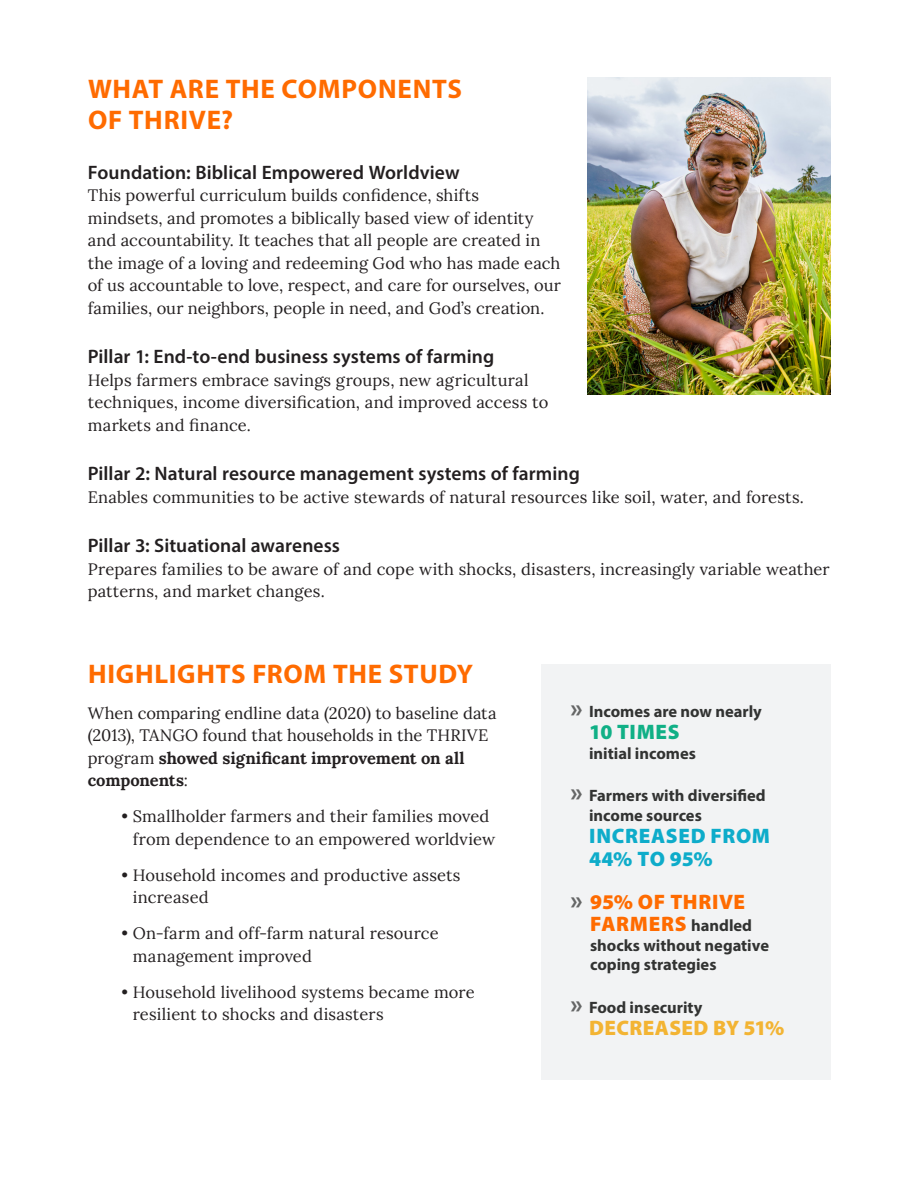
<style>
.page{position:relative;width:918px;height:1188px;background:#fff}
.page>*{position:absolute;margin:0;border:0;box-sizing:border-box;transform-origin:0 0}
.Large_Headlines{font:700 27px/31.5px "Myriad Pro";letter-spacing:.025em;color:#ff6b00}
.t1{font:900 21px/22.5px "Myriad Pro";letter-spacing:.03em;color:#ff6b00}
.t2{font:900 21px/22.5px "Myriad Pro";letter-spacing:.03em;color:#0eacca}
.t3{font:900 21px "Myriad Pro";letter-spacing:.015em;color:#f3b433}
.t4{font:900 21px "Myriad Pro";letter-spacing:.03em;color:#10b086}
.Subhead_in_body_copy{font:600 19.5px "Myriad Pro";letter-spacing:.005em;color:#231f20}
.Subhead_in_body_copy-2{font:16.5px/22.5px "Lora";letter-spacing:.005em;color:#231f20}
.Main_body_copy{font:16.5px/22.5px "Lora";letter-spacing:.005em;color:#231f20}
.t5{font:700 16.5px/19.5px "Myriad Pro";color:#323332}
.s1{font-weight:700}
.s2{font-size:26.25px;color:#656666}
.s3{font-weight:700;font-size:26.25px;color:#656666}
.s4{font-weight:700;font-size:16.5px;color:#323332}
</style>
<div class="page">
<div style="left:541px;top:664px;width:289px;height:416px;background:#f2f3f4"></div>
<img style="left:587px;top:77px;width:244px;height:317px">
<p class="Large_Headlines" style="left:88px;top:72px;width:376px">WHAT ARE THE COMPONENTS<br>OF THRIVE?</p>
<p class="Subhead_in_body_copy" style="left:88px;top:160px;width:373px">Foundation: Biblical Empowered Worldview</p>
<p class="Subhead_in_body_copy-2" style="left:88px;top:183px;width:475px">This powerful curriculum builds confidence, shifts<br>mindsets, and promotes a biblically based view of identity and accountability. It teaches that all people are created in the image of a loving and redeeming God who has made each of us accountable to love, respect, and care for ourselves, our families, our neighbors, people in need, and God’s creation.</p>
<p class="Subhead_in_body_copy" style="left:88px;top:344px;width:408px">Pillar 1: End-to-end business systems of farming</p>
<p class="Subhead_in_body_copy-2" style="left:88px;top:367px;width:462px">Helps farmers embrace savings groups, new agricultural techniques, income diversification, and improved access to markets and finance.</p>
<p class="Subhead_in_body_copy" style="left:88px;top:461px;width:494px">Pillar 2: Natural resource management systems of farming</p>
<p class="Subhead_in_body_copy-2" style="left:88px;top:484px;width:718px">Enables communities to be active stewards of natural resources like soil, water, and forests.</p>
<p class="Subhead_in_body_copy" style="left:88px;top:533px;width:254px">Pillar 3: Situational awareness</p>
<p class="Subhead_in_body_copy-2" style="left:88px;top:556px;width:743px">Prepares families to be aware of and cope with shocks, disasters, increasingly variable weather patterns, and market changes.</p>
<p class="Large_Headlines" style="left:88px;top:657px;width:387px">HIGHLIGHTS FROM THE STUDY</p>
<p class="Main_body_copy" style="left:88px;top:700px;width:410px">When comparing endline data (2020) to baseline data (2013), TANGO found that households in the THRIVE program <span class="s1">showed significant improvement on all components</span>:</p>
<p class="Main_body_copy" style="left:133px;top:804px;width:364px;text-indent:-11px">• Smallholder farmers and their families moved from dependence to an empowered worldview</p>
<p class="Main_body_copy" style="left:133px;top:862px;width:329px;text-indent:-11px">• Household incomes and productive assets increased</p>
<p class="Main_body_copy" style="left:133px;top:921px;width:307px;text-indent:-11px">• On-farm and off-farm natural resource management improved</p>
<p class="Main_body_copy" style="left:133px;top:979px;width:343px;text-indent:-11px">• Household livelihood systems became more resilient to shocks and disasters</p>
<p class="t5" style="left:571px;top:701px;width:193px"><span class="s2">»</span> Incomes are now nearly</p>
<p class="t4" style="left:589px;top:718px;width:92px">10 TIMES</p>
<p class="t5" style="left:589px;top:743px;width:108px">initial incomes</p>
<p class="t5" style="left:589px;top:786px;width:178px;text-indent:-18px"><span class="s2">»</span> Farmers with diversified income sources</p>
<p class="t2" style="left:589px;top:824px;width:183px">INCREASED FROM<br>44% TO 95%</p>
<p class="t1" style="left:590px;top:890px;width:163px;text-indent:-20px"><span class="s3">»</span> 95% OF THRIVE<br>FARMERS <span class="s4">handled</span></p>
<p class="t5" style="left:590px;top:935px;width:180px">shocks without negative coping strategies</p>
<p class="t5" style="left:571px;top:997px;width:133px"><span class="s2">»</span> Food insecurity</p>
<p class="t3" style="left:589px;top:1014px;width:197px">DECREASED BY 51%</p>
</div>
